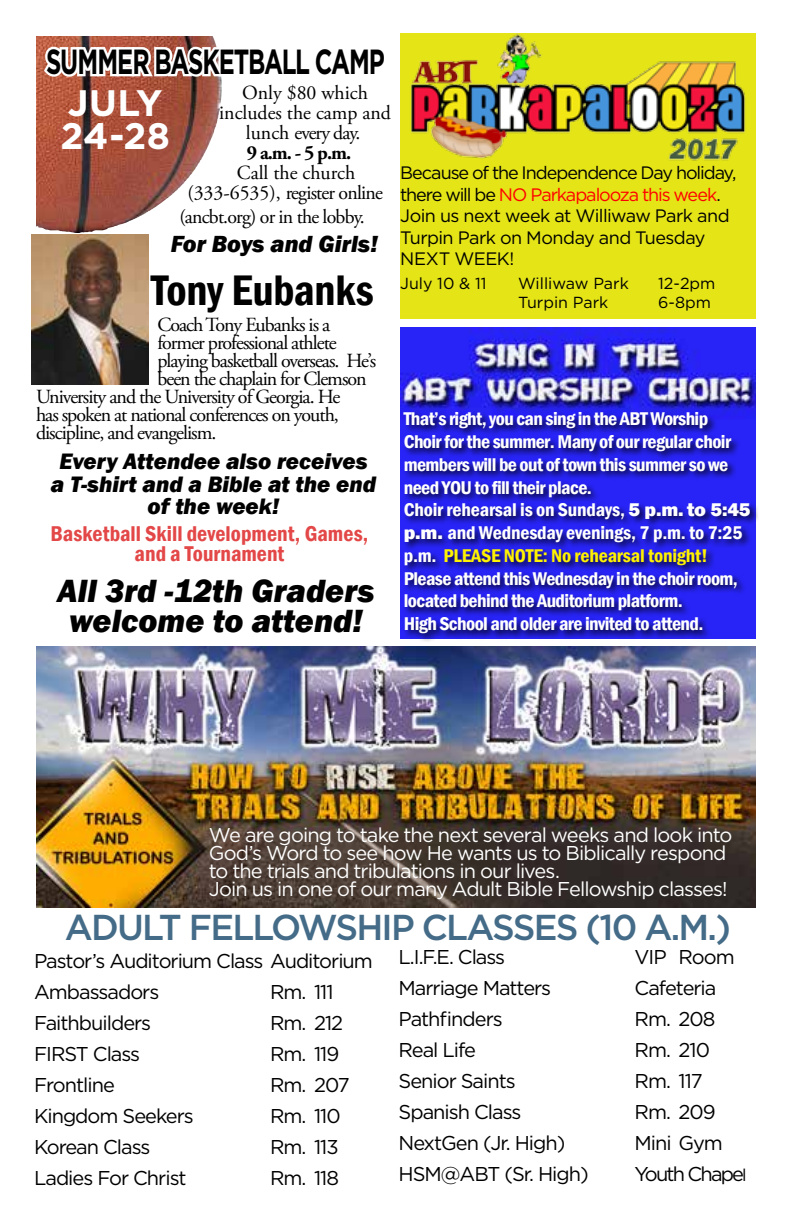
<style>
.page{position:relative;width:792px;height:1224px;background:#fff}
.page>*{position:absolute;margin:0;border:0;box-sizing:border-box;transform-origin:0 0}
.t1{font:600 condensed 44px "Franklin Gothic";letter-spacing:-.005em;color:#000}
.t2{font:700 36.8px/33.8px "Gotham";letter-spacing:.01em;color:#fff}
.t3{font:500 36px "Gotham";letter-spacing:-.05em;color:#446b87}
.t4{font:700 34.8px "Gotham";letter-spacing:-.045em;color:#000;scale:.69 1}
.t5{font:italic 800 33px/30px "Franklin Gothic";color:#000;text-align:center}
.t6{font:italic 800 24px "Franklin Gothic";color:#000}
.t7{font:italic 800 23px/22px "Franklin Gothic";color:#000;text-align:center}
.t8{font:600 condensed 22px/20px "Franklin Gothic";color:#e34747;text-align:center}
.t9{font:20px/31px "Gotham";letter-spacing:-.05em;color:#000}
.t10{font:20px "Adobe Garamond Pro";letter-spacing:-.05em;color:#000}
.t11{font:20px/18px "Gotham";letter-spacing:-.045em;color:#fff}
.t12{font:20px/20px "Adobe Garamond Pro";color:#000;text-align:center}
.t13{font:20px "Gotham";letter-spacing:-.09em;color:#000}
.t14{font:700 20px "Adobe Garamond Pro";color:#000}
.t15{font:600 condensed 19px/22.8px "Franklin Gothic";letter-spacing:-.03em;color:#fff;scale:1.05 1}
.t16{font:18px/21.6px "Gotham";letter-spacing:-.055em;color:#000}
.t17{font:16px "Gotham";color:#000}
.s1{color:#f00}
.s2{font-weight:800;font-stretch:normal}
.s3{color:#fff200}
.s4{font-size:17px}
</style>
<div class="page">
<img style="left:36px;top:647px;width:720px;height:261px">
<div style="left:400px;top:33px;width:356px;height:285px;background:#e4e417"></div>
<img style="left:411px;top:33px;width:335px;height:128px">
<img style="left:401px;top:327px;width:355px;height:311px">
<div style="left:402px;top:411px;width:358px;height:232px;background:#000;opacity:.75"></div>
<img style="left:36px;top:36px;width:159px;height:197px">
<svg style="left:41px;top:36px;width:181px;height:55px"></svg>
<img style="left:32px;top:234px;width:116px;height:150px">
<h3 class="t4" style="left:46px;top:39px;width:493px">SUMMER BASKETBALL CAMP</h3>
<h2 class="t2" style="left:61px;top:86px;width:111px">JULY<br>24-28</h2>
<p class="t12" style="left:219px;top:83px;width:173px">Only $80 which includes the camp and lunch every day.</p>
<p class="t14" style="left:247px;top:141px;width:106px">9 a.m. - 5 p.m.</p>
<p class="t12" style="left:187px;top:163px;width:197px;text-align:left;text-indent:49px">Call the church (333-6535), register online</p>
<p class="t10" style="left:179px;top:205px;width:187px">(ancbt.org) or in the lobby.</p>
<p class="t6" style="left:171px;top:228px;width:209px">For Boys and Girls!</p>
<h1 class="t1" style="left:151px;top:261px;width:224px">Tony Eubanks</h1>
<p class="t10" style="left:157px;top:313px;width:174px">Coach Tony Eubanks is a</p>
<p class="t10" style="left:157px;top:331px;width:181px">former professional athlete</p>
<p class="t10" style="left:157px;top:349px;width:220px">playing basketball overseas. He’s</p>
<p class="t10" style="left:157px;top:367px;width:211px">been the chaplain for Clemson</p>
<p class="t10" style="left:36px;top:385px;width:306px">University and the University of Georgia. He</p>
<p class="t10" style="left:36px;top:403px;width:304px">has spoken at national conferences on youth,</p>
<p class="t10" style="left:36px;top:421px;width:182px">discipline, and evangelism.</p>
<p class="t7" style="left:51px;top:451px;width:327px">Every Attendee also receives a T-shirt and a Bible at the end of the week!</p>
<p class="t8" style="left:51px;top:524px;width:319px">Basketball Skill development, Games, and a Tournament</p>
<h3 class="t5" style="left:57px;top:576px;width:319px">All 3rd -12th Graders welcome to attend!</h3>
<p class="t16" style="left:400px;top:161px;width:338px">Because of the Independence Day holiday, there will be <span class="s1">NO Parkapalooza this week</span>.<br>Join us next week at Williwaw Park and<br>Turpin Park on Monday and Tuesday<br>NEXT WEEK!</p>
<p class="t17" style="left:400px;top:273px;width:88px">July 10 &amp; 11</p>
<p class="t17" style="left:518px;top:273px;width:112px">Williwaw Park</p>
<p class="t17" style="left:658px;top:273px;width:59px">12-2pm</p>
<p class="t17" style="left:518px;top:292px;width:92px">Turpin Park</p>
<p class="t17" style="left:658px;top:292px;width:54px">6-8pm</p>
<p class="t15" style="left:404px;top:407px;width:332px">That’s right, you can sing in the ABT Worship Choir for the summer. Many of our regular choir members will be out of town this summer so we need YOU to fill their place.<br>Choir rehearsal is on Sundays, <span class="s2">5 p.m. to 5:45 p.m.</span> and Wednesday evenings, 7 p.m. to 7:25 p.m. <span class="s3">PLEASE NOTE: No rehearsal tonight!<br></span>Please attend this Wednesday in the choir room, located behind the Auditorium platform.<br>High School and older are invited to attend.</p>
<p class="t11" style="left:209px;top:825px;width:525px">We are going to take the next several weeks and look into God’s Word to see how He wants us to Biblically respond to the trials and tribulations in our lives.<br>Join us in one of our many Adult Bible Fellowship classes!</p>
<h3 class="t3" style="left:65px;top:904px;width:668px">ADULT FELLOWSHIP CLASSES (10 A.M.)</h3>
<p class="t9" style="left:399px;top:941px;width:108px">L.I.F.E. Class</p>
<p class="t9" style="left:635px;top:941px;width:102px">VIP Room</p>
<p class="t9" style="left:399px;top:972px;width:154px">Marriage Matters</p>
<p class="t9" style="left:635px;top:972px;width:83px">Cafeteria</p>
<p class="t9" style="left:399px;top:1003px;width:106px">Pathfinders</p>
<p class="t9" style="left:635px;top:1003px;width:82px">Rm. 208</p>
<p class="t9" style="left:399px;top:1034px;width:79px">Real Life</p>
<p class="t9" style="left:635px;top:1034px;width:77px">Rm. 210</p>
<p class="t9" style="left:399px;top:1065px;width:119px">Senior Saints</p>
<p class="t9" style="left:635px;top:1065px;width:70px">Rm. 117</p>
<p class="t9" style="left:399px;top:1096px;width:124px">Spanish Class</p>
<p class="t9" style="left:635px;top:1096px;width:83px">Rm. 209</p>
<p class="t9" style="left:399px;top:1127px;width:168px">NextGen (Jr. High)</p>
<p class="t9" style="left:635px;top:1127px;width:90px">Mini Gym</p>
<p class="t9" style="left:399px;top:1158px;width:192px">HSM@ABT (Sr. High)</p>
<p class="t13" style="left:635px;top:1161px;width:114px">Youth Chape<span class="s4">l</span></p>
<p class="t9" style="left:34px;top:945px;width:340px">Pastor’s Auditorium Class Auditorium<br>Ambassadors</p>
<p class="t9" style="left:270px;top:976px;width:65px">Rm. 111</p>
<p class="t9" style="left:34px;top:1007px;width:119px">Faithbuilders</p>
<p class="t9" style="left:270px;top:1007px;width:75px">Rm. 212</p>
<p class="t9" style="left:34px;top:1038px;width:108px">FIRST Class</p>
<p class="t9" style="left:270px;top:1038px;width:71px">Rm. 119</p>
<p class="t9" style="left:34px;top:1069px;width:82px">Frontline</p>
<p class="t9" style="left:270px;top:1069px;width:81px">Rm. 207</p>
<p class="t9" style="left:34px;top:1100px;width:161px">Kingdom Seekers</p>
<p class="t9" style="left:270px;top:1100px;width:72px">Rm. 110</p>
<p class="t9" style="left:34px;top:1131px;width:118px">Korean Class</p>
<p class="t9" style="left:270px;top:1131px;width:70px">Rm. 113</p>
<p class="t9" style="left:34px;top:1162px;width:154px">Ladies For Christ</p>
<p class="t9" style="left:270px;top:1162px;width:70px">Rm. 118</p>
</div>
